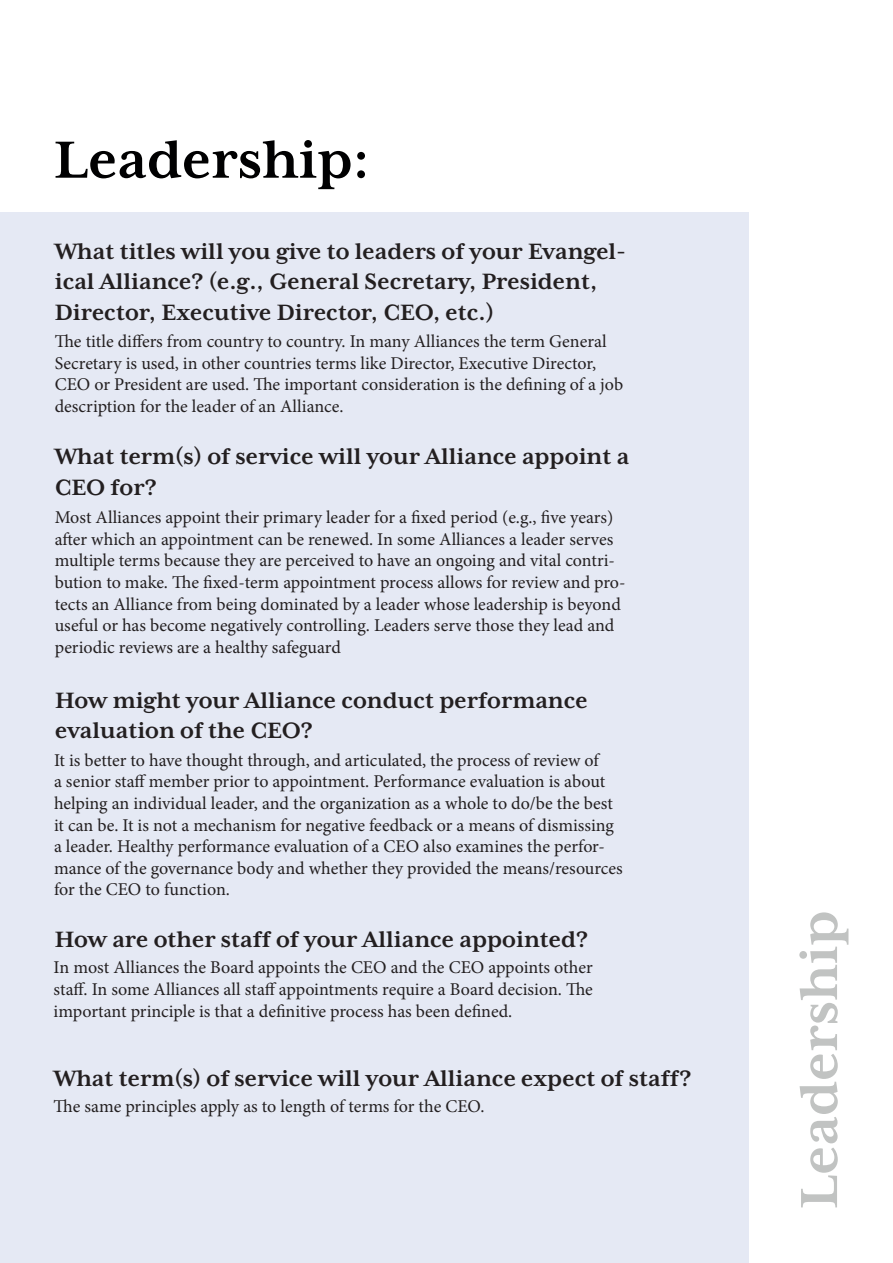
<style>
.page{position:relative;width:893px;height:1263px;background:#fff}
.page>*{position:absolute;margin:0;border:0;box-sizing:border-box;transform-origin:0 0}
.t1{font:700 60px "Mrs Eaves XL Serif OT";color:#000001}
.t2{font:700 60px "Mrs Eaves XL Serif OT";color:#c1c3c2}
.t3{font:700 25.5px/30.6px "Mrs Eaves XL Serif OT";color:#231f20}
.t4{font:18px/21.6px "Minion Pro";color:#231f20}
</style>
<div class="page">
<div style="left:0;top:213px;width:748px;height:1050px;background:#e5e9f4"></div>
<p class="t1" style="left:54px;top:130px;width:317px">Leadership:</p>
<p class="t3" style="left:55px;top:236px;width:573px">What titles will you give to leaders of your Evangel&shy;ical Alliance? (e.g., General Secretary, President,<br>Director, Executive Director, CEO, etc.)</p>
<p class="t4" style="left:55px;top:331px;width:570px">The title differs from country to country. In many Alliances the term General Secretary is used, in other countries terms like Director, Executive Director, CEO or President are used. The important consideration is the defining of a job description for the leader of an Alliance.</p>
<p class="t3" style="left:55px;top:441px;width:576px">What term(s) of service will your Alliance appoint a<br>CEO for?</p>
<p class="t4" style="left:55px;top:507px;width:572px">Most Alliances appoint their primary leader for a fixed period (e.g., five years) after which an appointment can be renewed. In some Alliances a leader serves multiple terms because they are perceived to have an ongoing and vital contri&shy;bution to make. The fixed-term appointment process allows for review and pro&shy;tects an Alliance from being dominated by a leader whose leadership is beyond useful or has become negatively controlling. Leaders serve those they lead and periodic reviews are a healthy safeguard</p>
<p class="t3" style="left:55px;top:685px;width:534px">How might your Alliance conduct performance evaluation of the CEO?</p>
<p class="t4" style="left:54px;top:749px;width:570px">It is better to have thought through, and articulated, the process of review of<br>a senior staff member prior to appointment. Performance evaluation is about helping an individual leader, and the organization as a whole to do/be the best it can be. It is not a mechanism for negative feedback or a means of dismissing a leader. Healthy performance evaluation of a CEO also examines the perfor&shy;mance of the governance body and whether they provided the means/resources for the CEO to function.</p>
<p class="t3" style="left:55px;top:924px;width:535px">How are other staff of your Alliance appointed?</p>
<p class="t4" style="left:54px;top:957px;width:541px;text-align:justify">In most Alliances the Board appoints the CEO and the CEO appoints other staff. In some Alliances all staff appointments require a Board decision. The important principle is that a definitive process has been defined.</p>
<p class="t3" style="left:54px;top:1063px;width:639px">What term(s) of service will your Alliance expect of staff?</p>
<p class="t4" style="left:54px;top:1095px;width:432px">The same principles apply as to length of terms for the CEO.</p>
<p class="t2" style="left:789px;top:1209px;width:300px;rotate:-90deg">Leadership</p>
</div>
